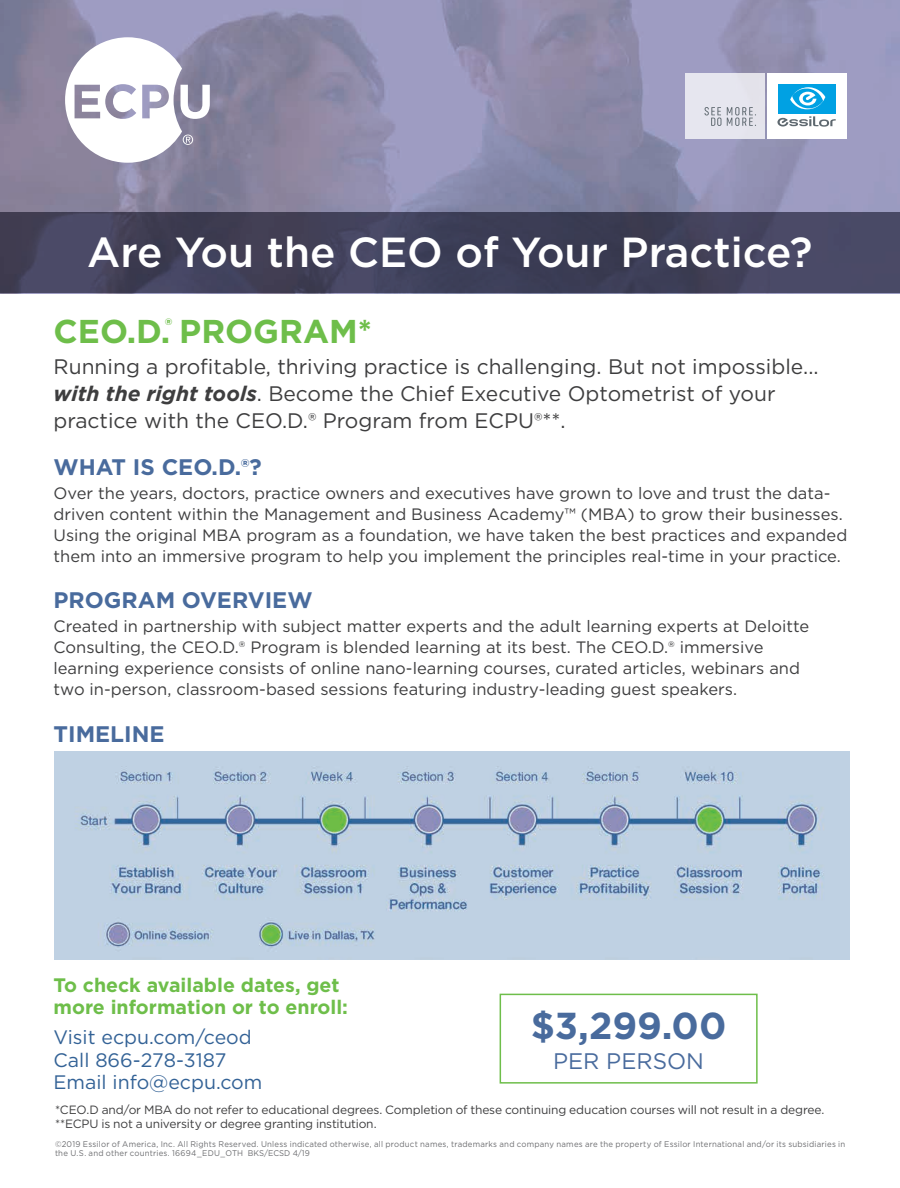
<style>
.page{position:relative;width:900px;height:1188px;background:#fff}
.page>*{position:absolute;margin:0;border:0;box-sizing:border-box;transform-origin:0 0}
.t1{font:500 42px "Gotham";color:#fff}
.t2{font:700 37.5px "Gotham";color:#496b9d}
.t3{font:700 33px "Gotham";color:#6ebe4a}
.t4{font:700 22.5px "Gotham";color:#496b9d}
.t5{font:22.5px "Gotham";color:#496b9d}
.t6{font:21px/27px "Gotham";color:#3e3e3f}
.t7{font:19.5px/22.5px "Gotham";color:#336296}
.t8{font:700 19.5px/22.5px "Gotham";color:#6ebe4a}
.t9{font:16.5px/21px "Gotham";color:#3e3e3f}
.t10{font:12px/14.4px "Gotham";letter-spacing:-.015em;color:#3e3e3f}
.t11{font:8.25px/8.2px "Gotham";letter-spacing:.025em;color:#6c6d70;scale:.95 1}
.s1{font-weight:700;font-style:italic}
</style>
<div class="page">
<img style="left:0;top:0;width:900px;height:213px">
<img style="left:54px;top:751px;width:795px;height:209px">
<svg style="left:65px;top:37px;width:145px;height:126px"></svg>
<div style="left:499px;top:994px;width:258px;height:90px;border:2px solid #6ebe4a"></div>
<div style="left:0;top:213px;width:900px;height:80px;background:linear-gradient(to bottom,#414159,#42435d)"></div>
<div style="left:766px;top:73px;width:80px;height:65px;background:#fff"></div>
<div style="left:685px;top:73px;width:80px;height:65px;background:#e6e6ef"></div>
<div style="left:778px;top:84px;width:57px;height:29px;background:#00a1e3"></div>
<svg style="left:777px;top:87px;width:58px;height:40px"></svg>
<svg style="left:704px;top:107px;width:52px;height:19px"></svg>
<h1 class="t1" style="left:87px;top:228px;width:727px">Are You the CEO of Your Practice?</h1>
<h3 class="t3" style="left:54px;top:309px;width:320px">CEO.D.<sup>®</sup> PROGRAM*</h3>
<p class="t6" style="left:54px;top:353px;width:766px">Running a profitable, thriving practice is challenging. But not impossible... <span class="s1">with the right tools</span>. Become the Chief Executive Optometrist of your practice with the CEO.D.® Program from ECPU®**.</p>
<h3 class="t4" style="left:54px;top:452px;width:210px">WHAT IS CEO.D.®?</h3>
<p class="t9" style="left:54px;top:482px;width:795px">Over the years, doctors, practice owners and executives have grown to love and trust the data&shy;driven content within the Management and Business Academy™ (MBA) to grow their businesses.<br>Using the original MBA program as a foundation, we have taken the best practices and expanded them into an immersive program to help you implement the principles real-time in your practice.</p>
<h3 class="t4" style="left:54px;top:585px;width:261px">PROGRAM OVERVIEW</h3>
<p class="t9" style="left:54px;top:615px;width:757px">Created in partnership with subject matter experts and the adult learning experts at Deloitte Consulting, the CEO.D.® Program is blended learning at its best. The CEO.D.® immersive learning experience consists of online nano-learning courses, curated articles, webinars and two in-person, classroom-based sessions featuring industry-leading guest speakers.</p>
<h3 class="t4" style="left:54px;top:719px;width:113px">TIMELINE</h3>
<p class="t8" style="left:54px;top:973px;width:296px">To check available dates, get more information or to enroll:</p>
<p class="t7" style="left:54px;top:1025px;width:210px">Visit ecpu.com/ceod<br>Call 866-278-3187<br>Email info@ecpu.com</p>
<h2 class="t2" style="left:531px;top:1000px;width:197px">$3,299.00</h2>
<h3 class="t5" style="left:553px;top:1046px;width:152px">PER PERSON</h3>
<p class="t10" style="left:55px;top:1102px;width:771px">*CEO.D and/or MBA do not refer to educational degrees. Completion of these continuing education courses will not result in a degree. **ECPU is not a university or degree granting institution.</p>
<p class="t11" style="left:55px;top:1140px;width:833px">©2019 Essilor of America, Inc. All Rights Reserved. Unless indicated otherwise, all product names, trademarks and company names are the property of Essilor International and/or its subsidiaries in the U.S. and other countries. 16694_EDU_OTH BKS/ECSD 4/19</p>
</div>
